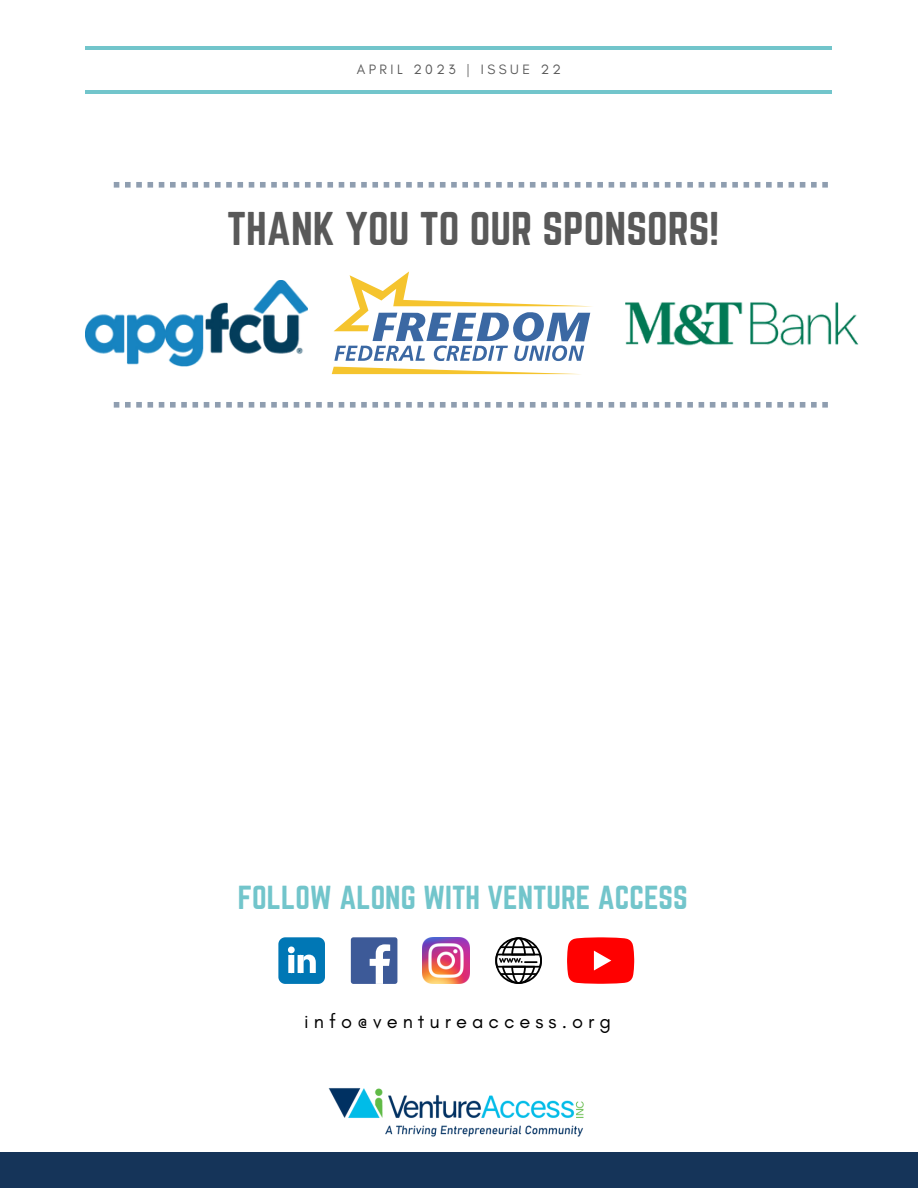
<style>
.page{position:relative;width:918px;height:1188px;background:#fff}
.page>*{position:absolute;margin:0;border:0;box-sizing:border-box;transform-origin:0 0}
.t1{font:41.4px "Norwester";color:#595959}
.t2{font:29.1px "Norwester";color:#72c5cb}
.t3{font:20.1px "Glacial Indifference";letter-spacing:.25em;color:#000}
.t4{font:13.8px "Glacial Indifference";letter-spacing:.25em;color:#595959}
</style>
<div class="page">
<hr style="left:85px;top:46px;width:747px;height:4px;background:#72c5cb">
<hr style="left:86px;top:90px;width:746px;height:4px;background:#72c5cb">
<div style="left:0;top:1152px;width:918px;height:36px;background:#153459"></div>
<img style="left:328px;top:1088px;width:256px;height:49px">
<div style="left:351px;top:937px;width:46px;height:47px;background:#3d5a98;border-radius:3px"></div>
<svg style="left:370px;top:944px;width:20px;height:40px"></svg>
<img style="left:423px;top:937px;width:46px;height:47px">
<svg style="left:495px;top:937px;width:47px;height:47px"></svg>
<svg style="left:278px;top:937px;width:47px;height:47px"></svg>
<svg style="left:567px;top:937px;width:67px;height:47px;background:#ff2020"></svg>
<svg style="left:114px;top:402px;width:714px;height:6px"></svg>
<svg style="left:114px;top:182px;width:714px;height:6px"></svg>
<img style="left:85px;top:280px;width:222px;height:87px">
<img style="left:625px;top:302px;width:234px;height:44px">
<svg style="left:334px;top:272px;width:258px;height:89px"></svg>
<svg style="left:332px;top:367px;width:245px;height:7px"></svg>
<p class="t4" style="left:357px;top:61px;width:206px">APRIL 2023 | ISSUE 22</p>
<h1 class="t1" style="left:227px;top:204px;width:494px">THANK YOU TO OUR SPONSORS!</h1>
<p class="t2" style="left:238px;top:880px;width:452px">FOLLOW ALONG WITH VENTURE ACCESS</p>
<p class="t3" style="left:304px;top:1009px;width:308px">info@ventureaccess.org</p>
</div>
